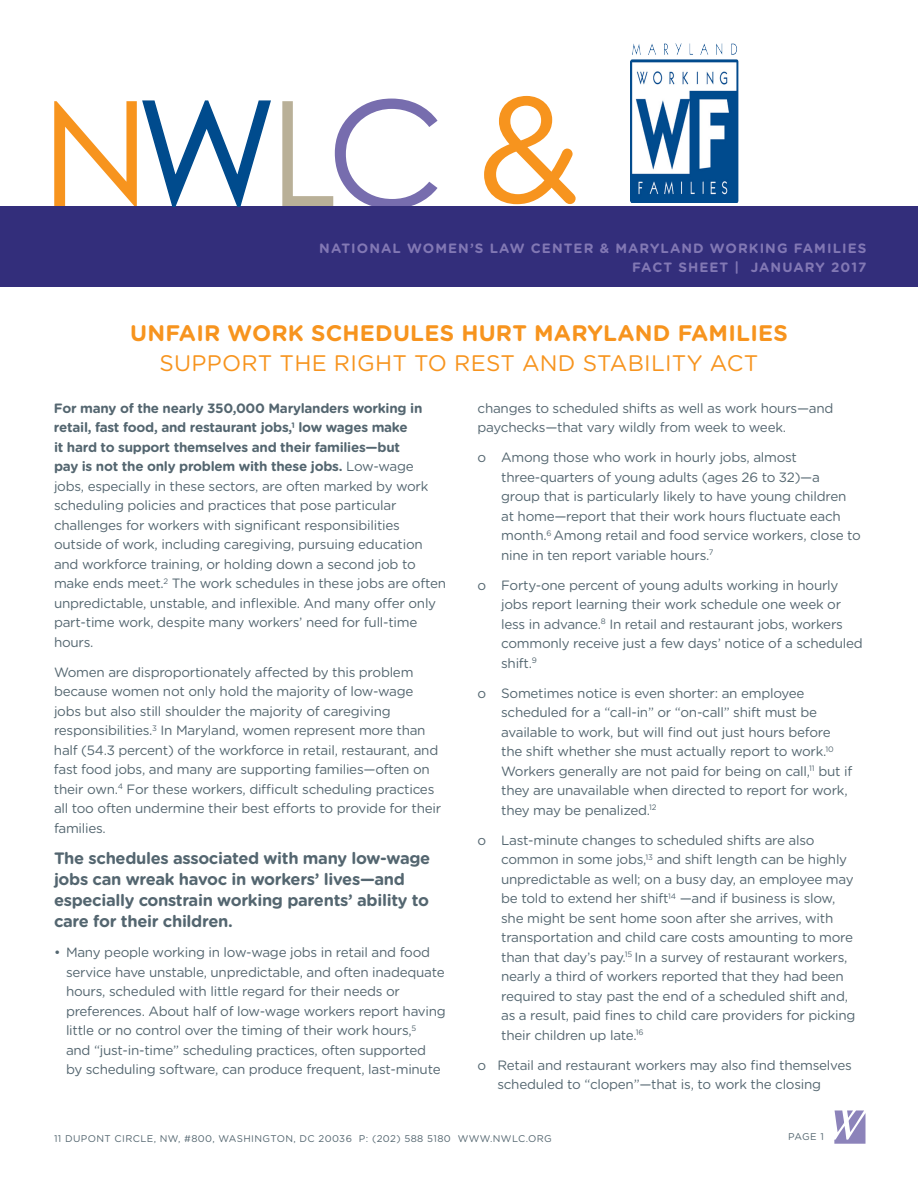
<style>
.page{position:relative;width:918px;height:1188px;background:#fff}
.page>*{position:absolute;margin:0;border:0;box-sizing:border-box;transform-origin:0 0}
.t1{font:150px "Gotham Rounded";color:#f7941e}
.t2{font:700 22.5px "Gotham Rounded";letter-spacing:.01em;color:#f7941e}
.t3{font:22.5px "Gotham Rounded";letter-spacing:.01em;color:#f7941e}
.t4{font:700 16.5px/21px "Gotham Rounded";letter-spacing:-.02em;color:#546670}
.t5{font:13.5px/19.5px "Gotham Rounded";letter-spacing:-.02em;color:#546670}
.t6{font:700 13.5px/19.5px "Gotham Rounded";letter-spacing:.08em;color:#8278b4;text-align:right}
.t7{font:9.75px "Gotham Rounded";letter-spacing:.04em;color:#546670}
.s1{font-weight:700}
</style>
<div class="page">
<svg style="left:834px;top:1110px;width:32px;height:34px"></svg>
<svg style="left:282px;top:99px;width:156px;height:107px"></svg>
<div style="left:0;top:206px;width:918px;height:81px;background:#332e7b"></div>
<img style="left:631px;top:41px;width:108px;height:162px">
<svg style="left:54px;top:100px;width:217px;height:107px"></svg>
<h1 class="t1" style="left:477px;top:47px;width:106px">&amp;</h1>
<p class="t6" style="left:319px;top:238px;width:549px">NATIONAL WOMEN’S LAW CENTER &amp; MARYLAND WORKING FAMILIES<br>FACT SHEET | JANUARY 2017</p>
<h2 class="t2" style="left:130px;top:316px;width:659px">UNFAIR WORK SCHEDULES HURT MARYLAND FAMILIES</h2>
<h2 class="t3" style="left:160px;top:347px;width:600px">SUPPORT THE RIGHT TO REST AND STABILITY ACT</h2>
<p class="t5" style="left:54px;top:397px;width:394px"><span class="s1">For many of the nearly 350,000 Marylanders working in retail, fast food, and restaurant jobs,</span><sup>1</sup> <span class="s1">low wages make<br>it hard to support themselves and their families—but<br>pay is not the only problem with these jobs.</span> Low-wage jobs, especially in these sectors, are often marked by work scheduling policies and practices that pose particular challenges for workers with significant responsibilities outside of work, including caregiving, pursuing education and workforce training, or holding down a second job to make ends meet.<sup>2</sup> The work schedules in these jobs are often unpredictable, unstable, and inflexible. And many offer only part-time work, despite many workers’ need for full-time hours.</p>
<p class="t5" style="left:54px;top:661px;width:389px">Women are disproportionately affected by this problem because women not only hold the majority of low-wage jobs but also still shoulder the majority of caregiving responsibilities.<sup>3</sup> In Maryland, women represent more than half (54.3 percent) of the workforce in retail, restaurant, and fast food jobs, and many are supporting families—often on their own.<sup>4</sup> For these workers, difficult scheduling practices all too often undermine their best efforts to provide for their families.</p>
<p class="t4" style="left:54px;top:847px;width:378px">The schedules associated with many low-wage jobs can wreak havoc in workers’ lives—and especially constrain working parents’ ability to care for their children.</p>
<p class="t5" style="left:66px;top:942px;width:381px;text-indent:-12px">• Many people working in low-wage jobs in retail and food service have unstable, unpredictable, and often inadequate hours, scheduled with little regard for their needs or preferences. About half of low-wage workers report having little or no control over the timing of their work hours,<sup>5<br></sup>and “just-in-time” scheduling practices, often supported by scheduling software, can produce frequent, last-minute</p>
<p class="t5" style="left:478px;top:397px;width:357px">changes to scheduled shifts as well as work hours—and paychecks—that vary wildly from week to week.</p>
<p class="t5" style="left:501px;top:447px;width:361px;text-indent:-24px">o Among those who work in hourly jobs, almost three-quarters of young adults (ages 26 to 32)—a group that is particularly likely to have young children at home—report that their work hours fluctuate each month.<sup>6</sup> Among retail and food service workers, close to nine in ten report variable hours.<sup>7</sup></p>
<p class="t5" style="left:501px;top:574px;width:363px;text-indent:-24px">o Forty-one percent of young adults working in hourly jobs report learning their work schedule one week or less in advance.<sup>8</sup> In retail and restaurant jobs, workers commonly receive just a few days’ notice of a scheduled shift.<sup>9</sup></p>
<p class="t5" style="left:501px;top:683px;width:353px;text-indent:-24px">o Sometimes notice is even shorter: an employee scheduled for a “call-in” or “on-call” shift must be available to work, but will find out just hours before the shift whether she must actually report to work.<sup>10<br></sup>Workers generally are not paid for being on call,<sup>11</sup> but if they are unavailable when directed to report for work, they may be penalized.<sup>12</sup></p>
<p class="t5" style="left:501px;top:830px;width:356px;text-indent:-24px">o Last-minute changes to scheduled shifts are also common in some jobs,<sup>13</sup> and shift length can be highly unpredictable as well; on a busy day, an employee may be told to extend her shift<sup>14</sup> —and if business is slow, she might be sent home soon after she arrives, with transportation and child care costs amounting to more than that day’s pay.<sup>15</sup> In a survey of restaurant workers, nearly a third of workers reported that they had been required to stay past the end of a scheduled shift and, as a result, paid fines to child care providers for picking their children up late.<sup>16</sup></p>
<p class="t5" style="left:497px;top:1055px;width:356px;text-indent:-20px">o Retail and restaurant workers may also find themselves scheduled to “clopen”—that is, to work the closing</p>
<p class="t7" style="left:54px;top:1132px;width:499px">11 DUPONT CIRCLE, NW, #800, WASHINGTON, DC 20036 P: (202) 588 5180 WWW.NWLC.ORG</p>
<p class="t7" style="left:788px;top:1130px;width:37px">PAGE 1</p>
</div>
